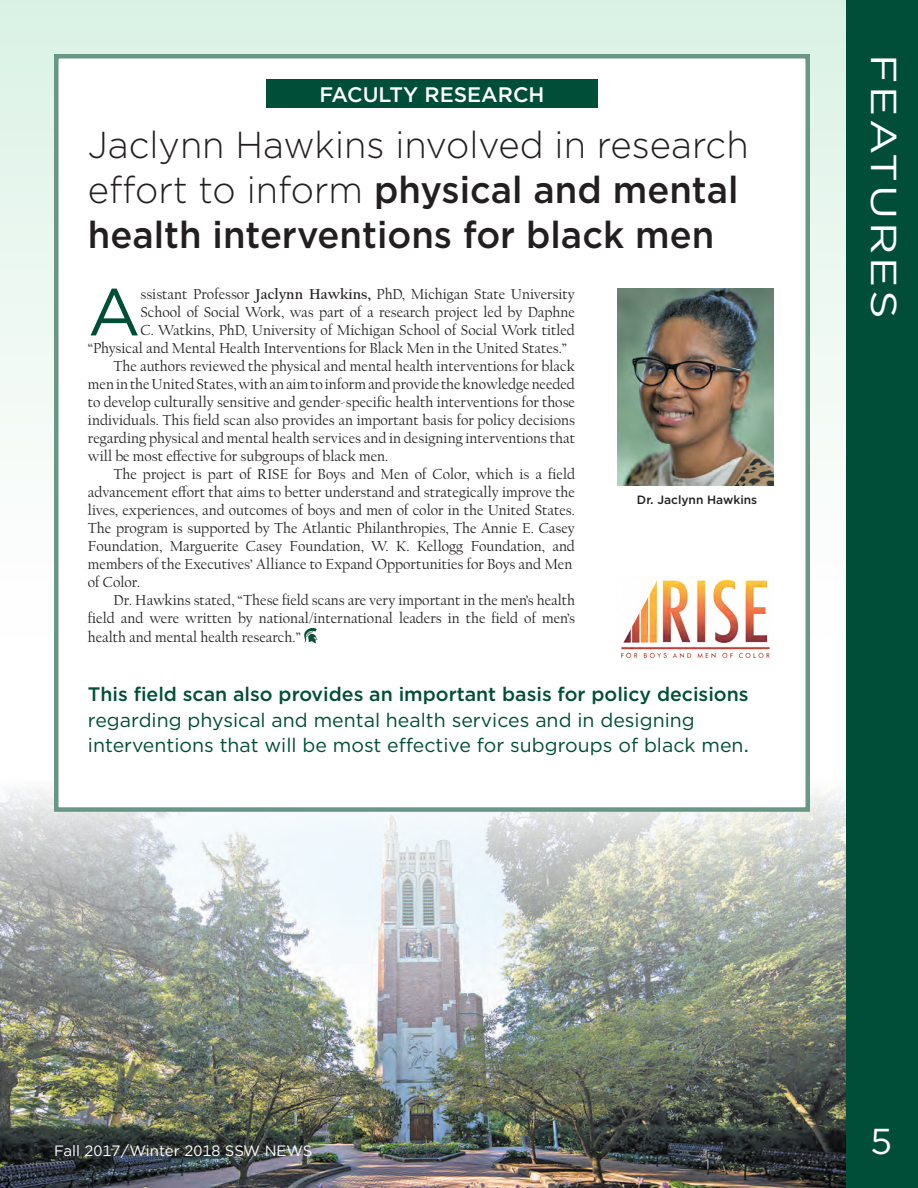
<style>
.page{position:relative;width:918px;height:1188px;background:#fff}
.page>*{position:absolute;margin:0;border:0;box-sizing:border-box;transform-origin:0 0}
.t1{font:66.45px "Gotham";color:#004e38}
.t2{font:500 37.5px/45px "Gotham";color:#231f20}
.t3{font:36px "Gotham";letter-spacing:.06em;color:#fff;scale:1.25 1}
.t4{font:36px "Gotham";letter-spacing:.06em;color:#fff}
.t5{font:500 21px "Gotham";color:#fff}
.t6{font:19.5px/25.5px "Gotham";color:#004e38}
.t7{font:500 19.5px "Gotham";color:#004e38}
.t8{font:15px "Californian FB";color:#231f20}
.t9{font:15px "Gotham";color:#fff}
.t10{font:500 12px "Gotham";color:#231f20}
.s1{font-weight:300}
.s2{font-weight:700}
</style>
<div class="page">
<img style="left:0;top:789px;width:846px;height:399px">
<div style="left:0;top:0;width:850px;height:668px;background:linear-gradient(to bottom,#dbf2e6,#fff)"></div>
<div style="left:846px;top:0;width:72px;height:1188px;background:#004e38"></div>
<div style="left:54px;top:54px;width:756px;height:758px;background:#fff;border:4px solid #699787"></div>
<div style="left:266px;top:79px;width:332px;height:28px;background:#004e38"></div>
<svg style="left:304px;top:628px;width:14px;height:15px"></svg>
<img style="left:617px;top:288px;width:157px;height:198px">
<img style="left:621px;top:579px;width:149px;height:80px">
<h3 class="t5" style="left:320px;top:81px;width:226px">FACULTY RESEARCH</h3>
<h2 class="t2" style="left:88px;top:122px;width:662px"><span class="s1">Jaclynn Hawkins involved in research effort to inform</span> physical and mental health interventions for black men</h2>
<h1 class="t1" style="left:88px;top:269px;width:54px">A</h1>
<p class="t8" style="left:140px;top:287px;width:436px">ssistant Professor <span class="s2">Jaclynn Hawkins,</span> PhD, Michigan State University</p>
<p class="t8" style="left:140px;top:305px;width:436px">School of Social Work, was part of a research project led by Daphne</p>
<p class="t8" style="left:140px;top:323px;width:436px">C. Watkins, PhD, University of Michigan School of Social Work titled</p>
<p class="t8" style="left:88px;top:341px;width:481px">“Physical and Mental Health Interventions for Black Men in the United States.”</p>
<p class="t8" style="left:113px;top:359px;width:463px">The authors reviewed the physical and mental health interventions for black</p>
<p class="t8" style="left:88px;top:377px;width:488px">men in the United States, with an aim to inform and provide the knowledge needed</p>
<p class="t8" style="left:88px;top:395px;width:489px">to develop culturally sensitive and gender-specific health interventions for those</p>
<p class="t8" style="left:88px;top:413px;width:489px">individuals. This field scan also provides an important basis for policy decisions</p>
<p class="t8" style="left:88px;top:431px;width:488px">regarding physical and mental health services and in designing interventions that</p>
<p class="t8" style="left:88px;top:449px;width:302px">will be most effective for subgroups of black men.</p>
<p class="t8" style="left:113px;top:467px;width:463px">The project is part of RISE for Boys and Men of Color, which is a field</p>
<p class="t8" style="left:88px;top:485px;width:489px">advancement effort that aims to better understand and strategically improve the</p>
<p class="t8" style="left:88px;top:503px;width:488px">lives, experiences, and outcomes of boys and men of color in the United States.</p>
<p class="t8" style="left:88px;top:521px;width:488px">The program is supported by The Atlantic Philanthropies, The Annie E. Casey</p>
<p class="t8" style="left:88px;top:539px;width:489px">Foundation, Marguerite Casey Foundation, W. K. Kellogg Foundation, and</p>
<p class="t8" style="left:88px;top:557px;width:486px">members of the Executives’ Alliance to Expand Opportunities for Boys and Men</p>
<p class="t8" style="left:88px;top:575px;width:54px">of Color.</p>
<p class="t8" style="left:113px;top:593px;width:463px">Dr. Hawkins stated, “These field scans are very important in the men’s health</p>
<p class="t8" style="left:88px;top:611px;width:489px">field and were written by national/international leaders in the field of men’s</p>
<p class="t8" style="left:88px;top:629px;width:214px">health and mental health research.”</p>
<p class="t10" style="left:637px;top:492px;width:122px">Dr. Jaclynn Hawkins</p>
<h3 class="t7" style="left:88px;top:682px;width:662px">This field scan also provides an important basis for policy decisions</h3>
<h3 class="t6" style="left:88px;top:707px;width:663px">regarding physical and mental health services and in designing interventions that will be most effective for subgroups of black men.</h3>
<h3 class="t3" style="left:907px;top:54px;width:213px;rotate:90deg">FEATURES</h3>
<p class="t9" style="left:54px;top:1142px;width:260px">Fall 2017/Winter 2018 SSW NEWS</p>
<h3 class="t4" style="left:871px;top:1118px;width:23px">5</h3>
</div>
